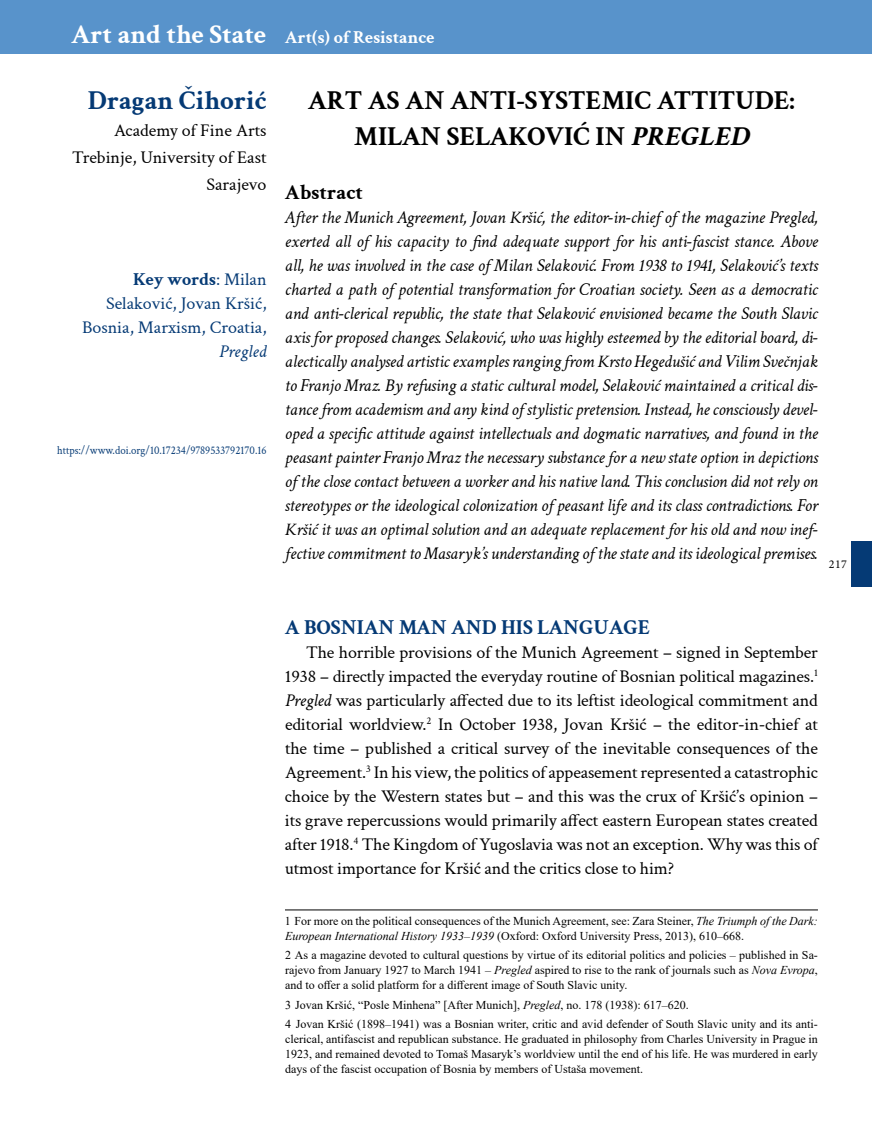
<style>
.page{position:relative;width:872px;height:1127px;background:#fff}
.page>*{position:absolute;margin:0;border:0;box-sizing:border-box;transform-origin:0 0}
.t1{font:700 27px/36px "Crimson Text";color:#000;text-align:center}
.t2{font:700 27px "Crimson Text";color:#053a75}
.t3{font:700 21px "Crimson Text";color:#053a75}
.t4{font:700 21px "Crimson Text";color:#000}
.t5{font:italic 18px/24px "Crimson Text";letter-spacing:-.015em;color:#000;text-align:justify}
.t6{font:18px/24px "Crimson Text";letter-spacing:-.01em;color:#000;text-align:right}
.t7{font:18px/24px "Crimson Text";color:#053a75;text-align:right}
.t8{font:700 18px "Crimson Text";color:#fff}
.t9{font:italic 18px "Crimson Text";color:#053a75}
.t10{font:12px/15px "Times New Roman";color:#000}
.t11{font:12px "Crimson Text";color:#053a75;scale:.9 1}
.t12{font:12px "Minion Pro";color:#000}
.s1{font-size:27px}
.s2{font-weight:700}
.s3{font-style:italic}
</style>
<div class="page">
<div style="left:851px;top:541px;width:21px;height:46px;background:#053a75"></div>
<div style="left:0;top:0;width:872px;height:54px;background:#5893cb"></div>
<hr style="left:285px;top:909px;width:533px;height:1px;background:#000">
<p class="t8" style="left:71px;top:23px;width:365px"><span class="s1">Art and the State</span> Art(s) of Resistance</p>
<h1 class="t2" style="left:88px;top:80px;width:180px">Dragan Čihorić</h1>
<p class="t6" style="left:72px;top:116px;width:196px;line-height:27px">Academy of Fine Arts<br>Trebinje, University of East<br>Sarajevo</p>
<p class="t7" style="left:82px;top:267px;width:186px"><span class="s2">Key words</span>: Milan<br>Selaković, Jovan Kršić,<br>Bosnia, Marxism, Croatia,</p>
<p class="t9" style="left:219px;top:339px;width:49px">Pregled</p>
<p class="t11" style="left:57px;top:442px;width:234px">https://www.doi.org/10.17234/9789533792170.16</p>
<h1 class="t1" style="left:308px;top:80px;width:488px">ART AS AN ANTI-SYSTEMIC ATTITUDE:<br>MILAN SELAKOVIĆ IN <span class="s3">PREGLED</span></h1>
<p class="t4" style="left:285px;top:177px;width:80px">Abstract</p>
<p class="t5" style="left:285px;top:204px;width:534px">After the Munich Agreement, Jovan Kršić, the editor-in-chief of the magazine Pregled, exerted all of his capacity to find adequate support for his anti-fascist stance. Above all, he was involved in the case of Milan Selaković. From 1938 to 1941, Selaković’s texts charted a path of potential transformation for Croatian society. Seen as a democratic and anti-clerical republic, the state that Selaković envisioned became the South Slavic axis for proposed changes. Selaković, who was highly esteemed by the editorial board, di&shy;alectically analysed artistic examples ranging from Krsto Hegedušić and Vilim Svečnjak to Franjo Mraz. By refusing a static cultural model, Selaković maintained a critical dis&shy;tance from academism and any kind of stylistic pretension. Instead, he consciously devel&shy;oped a specific attitude against intellectuals and dogmatic narratives, and found in the peasant painter Franjo Mraz the necessary substance for a new state option in depictions of the close contact between a worker and his native land. This conclusion did not rely on stereotypes or the ideological colonization of peasant life and its class contradictions. For Kršić it was an optimal solution and an adequate replacement for his old and now inef&shy;fective commitment to Masaryk’s understanding of the state and its ideological premises.</p>
<p class="t12" style="left:829px;top:556px;width:20px">217</p>
<p class="t3" style="left:285px;top:612px;width:367px">A BOSNIAN MAN AND HIS LANGUAGE</p>
<p class="t6" style="left:285px;top:639px;width:534px;text-align:justify;text-indent:21px">The horrible provisions of the Munich Agreement – signed in September 1938 – directly impacted the everyday routine of Bosnian political magazines.<sup>1<br></sup><span class="s3">Pregled</span> was particularly affected due to its leftist ideological commitment and editorial worldview.<sup>2</sup> In October 1938, Jovan Kršić – the editor-in-chief at the time – published a critical survey of the inevitable consequences of the Agreement.<sup>3</sup> In his view, the politics of appeasement represented a catastrophic choice by the Western states but – and this was the crux of Kršić’s opinion – its grave repercussions would primarily affect eastern European states created after 1918.<sup>4</sup> The Kingdom of Yugoslavia was not an exception. Why was this of utmost importance for Kršić and the critics close to him?</p>
<p class="t10" style="left:285px;top:913px;width:534px">1 For more on the political consequences of the Munich Agreement, see: Zara Steiner, <span class="s3">The Triumph of the Dark:<br>European International History 1933–1939</span> (Oxford: Oxford University Press, 2013), 610–668.</p>
<p class="t10" style="left:285px;top:947px;width:534px;text-align:justify">2 As a magazine devoted to cultural questions by virtue of its editorial politics and policies – published in Sa&shy;rajevo from January 1927 to March 1941 – <span class="s3">Pregled</span> aspired to rise to the rank of journals such as <span class="s3">Nova Evropa</span>, and to offer a solid platform for a different image of South Slavic unity.</p>
<p class="t10" style="left:285px;top:995px;width:534px;line-height:19.2px">3 Jovan Kršić, “Posle Minhena” [After Munich], <span class="s3">Pregled</span>, no. 178 (1938): 617–620.<br>4 Jovan Kršić (1898–1941) was a Bosnian writer, critic and avid defender of South Slavic unity and its anti-</p>
<p class="t10" style="left:285px;top:1031px;width:534px;text-align:justify">clerical, antifascist and republican substance. He graduated in philosophy from Charles University in Prague in 1923, and remained devoted to Tomaš Masaryk’s worldview until the end of his life. He was murdered in early days of the fascist occupation of Bosnia by members of Ustaša movement.</p>
</div>
